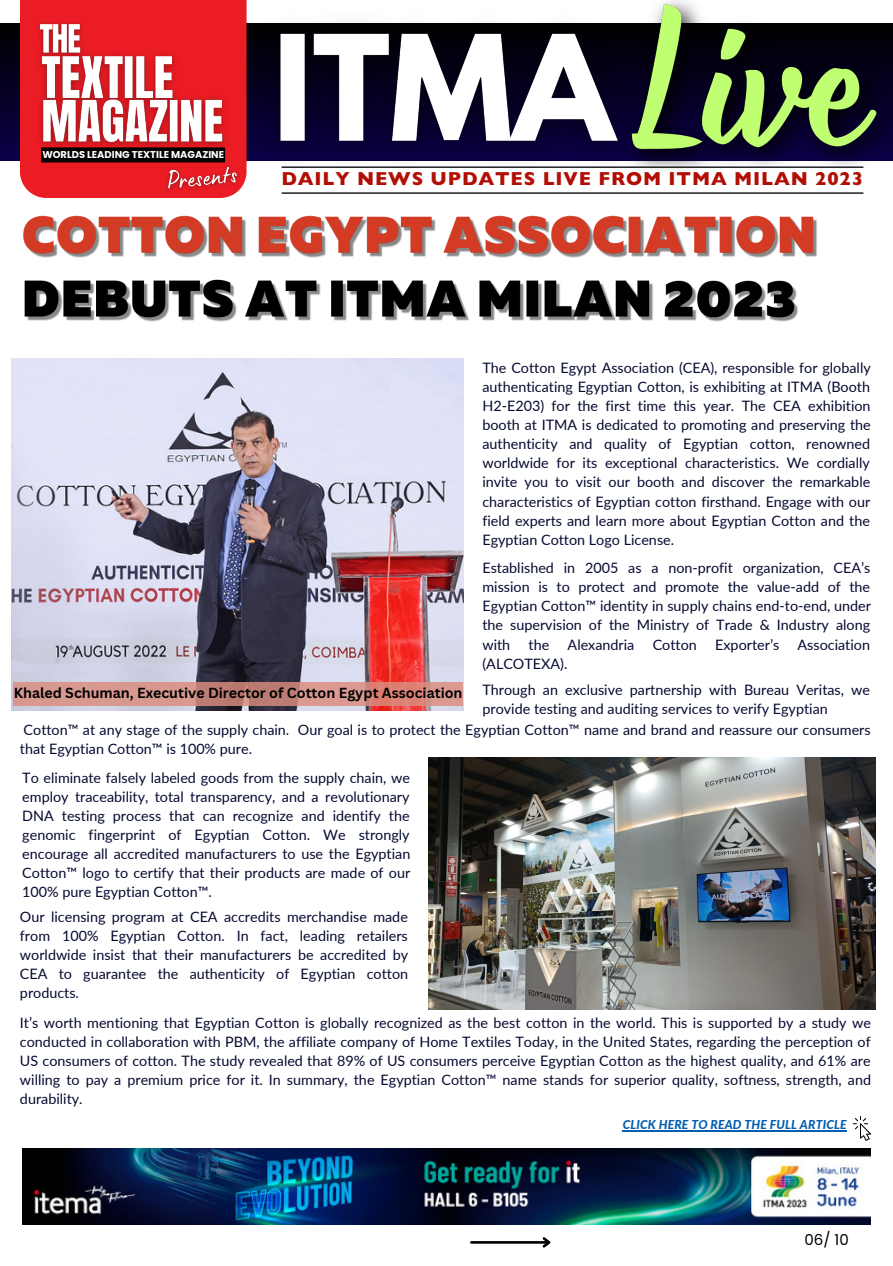
<style>
.page{position:relative;width:893px;height:1266px;background:#fff}
.page>*{position:absolute;margin:0;border:0;box-sizing:border-box;transform-origin:0 0}
.t1{font:800 18.9px "Gill Sans";letter-spacing:.045em;color:#b20e03}
.t2{font:15.05px "Poppins";color:#000}
.t3{font:14.35px/19.1px "Lato";color:#050a30;text-align:justify}
.t4{font:700 14.17px "Canva Sans";color:#000}
.t5{font:italic 800 12.25px "Lato";letter-spacing:.01em;color:#035eb2}
.t6{font:700 9.97px "Poppins";color:#fff}
</style>
<div class="page">
<img style="left:22px;top:1148px;width:848px;height:76px">
<hr style="left:470px;top:1240px;width:79px;height:3px;background:#000">
<svg style="left:540px;top:1237px;width:11px;height:11px"></svg>
<svg style="left:852px;top:1116px;width:19px;height:24px"></svg>
<div style="left:0;top:24px;width:892px;height:137px;background:linear-gradient(to bottom,#000,#0c0048)"></div>
<div style="left:20px;top:0;width:214px;height:198px;background:#eb1c24"></div>
<img style="left:234px;top:0;width:370px;height:161px">
<img style="left:604px;top:0;width:288px;height:194px">
<hr style="left:281px;top:192px;width:582px;height:2px;background:#000">
<hr style="left:281px;top:166px;width:582px;height:2px;background:#000">
<img style="left:12px;top:358px;width:451px;height:352px">
<svg style="left:13px;top:682px;width:450px;height:23px;fill:#d89890"></svg>
<img style="left:428px;top:757px;width:447px;height:252px">
<hr style="left:622px;top:1130px;width:224px;height:1px;background:#035eb2">
<img style="left:23px;top:215px;width:794px;height:107px">
<img style="left:32px;top:8px;width:58px;height:24px">
<img style="left:29px;top:32px;width:157px;height:44px">
<img style="left:29px;top:76px;width:206px;height:97px">
<img style="left:158px;top:156px;width:90px;height:42px">
<p class="t6" style="left:42px;top:147px;width:183px">WORLDS LEADING TEXTILE MAGAZINE</p>
<p class="t1" style="left:281px;top:172px;width:583px">DAILY NEWS UPDATES LIVE FROM ITMA MILAN 2023</p>
<p class="t3" style="left:482px;top:357px;width:390px">The Cotton Egypt Association (CEA), responsible for globally authenticating Egyptian Cotton, is exhibiting at ITMA (Booth H2-E203) for the first time this year. The CEA exhibition booth at ITMA is dedicated to promoting and preserving the authenticity and quality of Egyptian cotton, renowned worldwide for its exceptional characteristics. We cordially invite you to visit our booth and discover the remarkable characteristics of Egyptian cotton firsthand. Engage with our field experts and learn more about Egyptian Cotton and the Egyptian Cotton Logo License.</p>
<p class="t3" style="left:482px;top:557px;width:390px">Established in 2005 as a non-profit organization, CEA’s mission is to protect and promote the value-add of the Egyptian Cotton™ identity in supply chains end-to-end, under the supervision of the Ministry of Trade &amp; Industry along with</p>
<p class="t3" style="left:528px;top:634px;width:22px">the</p>
<p class="t3" style="left:567px;top:634px;width:68px">Alexandria</p>
<p class="t3" style="left:652px;top:634px;width:46px">Cotton</p>
<p class="t3" style="left:715px;top:634px;width:66px">Exporter’s</p>
<p class="t3" style="left:797px;top:634px;width:74px">Association</p>
<p class="t3" style="left:482px;top:653px;width:86px">(ALCOTEXA).</p>
<p class="t3" style="left:482px;top:679px;width:389px">Through an exclusive partnership with Bureau Veritas, we provide testing and auditing services to verify Egyptian</p>
<p class="t3" style="left:20px;top:720px;width:852px">Cotton™ at any stage of the supply chain. Our goal is to protect the Egyptian Cotton™ name and brand and reassure our consumers that Egyptian Cotton™ is 100% pure.</p>
<p class="t3" style="left:22px;top:767px;width:389px">To eliminate falsely labeled goods from the supply chain, we employ traceability, total transparency, and a revolutionary DNA testing process that can recognize and identify the genomic fingerprint of Egyptian Cotton. We strongly encourage all accredited manufacturers to use the Egyptian Cotton™ logo to certify that their products are made of our 100% pure Egyptian Cotton™.</p>
<p class="t3" style="left:20px;top:906px;width:389px">Our licensing program at CEA accredits merchandise made from 100% Egyptian Cotton. In fact, leading retailers worldwide insist that their manufacturers be accredited by CEA to guarantee the authenticity of Egyptian cotton products.</p>
<p class="t3" style="left:20px;top:1012px;width:852px">It’s worth mentioning that Egyptian Cotton is globally recognized as the best cotton in the world. This is supported by a study we conducted in collaboration with PBM, the affiliate company of Home Textiles Today, in the United States, regarding the perception of US consumers of cotton. The study revealed that 89% of US consumers perceive Egyptian Cotton as the highest quality, and 61% are willing to pay a premium price for it. In summary, the Egyptian Cotton™ name stands for superior quality, softness, strength, and durability.</p>
<p class="t4" style="left:14px;top:683px;width:450px">Khaled Schuman, Executive Director of Cotton Egypt Association</p>
<p class="t5" style="left:622px;top:1116px;width:225px">CLICK HERE TO READ THE FULL ARTICLE</p>
<p class="t2" style="left:804px;top:1228px;width:46px">06/ 10</p>
</div>
